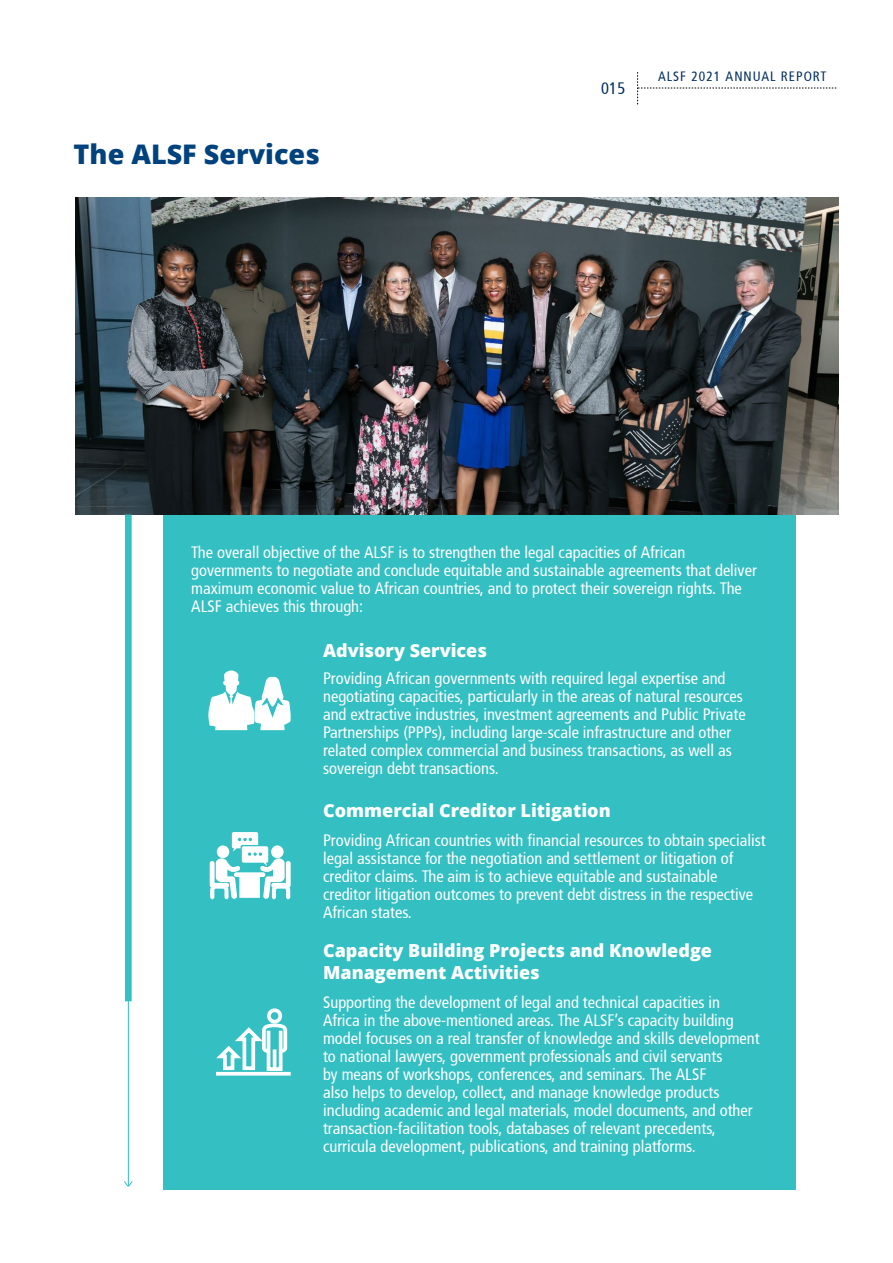
<style>
.page{position:relative;width:893px;height:1263px;background:#fff}
.page>*{position:absolute;margin:0;border:0;box-sizing:border-box;transform-origin:0 0}
.t1{font:800 27px "Open Sans";color:#00427e}
.t2{font:800 18px/21.6px "Open Sans";color:#fff}
.t3{font:16.5px/18px "Articulate Narrow";color:#fff}
.t4{font:16.5px "Articulate Narrow";color:#002e5e}
.t5{font:13.5px "Articulate Narrow";letter-spacing:.075em;color:#002e5e}
</style>
<div class="page">
<svg style="left:637px;top:72px;width:199px;height:32px"></svg>
<div style="left:163px;top:514px;width:633px;height:676px;background:#34bfc2"></div>
<img style="left:75px;top:197px;width:764px;height:317px">
<div style="left:125px;top:514px;width:7px;height:487px;background:#34bfc2"></div>
<hr style="left:128px;top:714px;width:1px;height:472px;background:#34bfc2">
<svg style="left:124px;top:1180px;width:9px;height:7px"></svg>
<svg style="left:208px;top:670px;width:83px;height:60px"></svg>
<svg style="left:210px;top:832px;width:81px;height:67px"></svg>
<svg style="left:216px;top:1008px;width:72px;height:64px"></svg>
<hr style="left:216px;top:1072px;width:75px;height:3px;background:#fff">
<h1 class="t1" style="left:74px;top:133px;width:248px">The ALSF Services</h1>
<p class="t4" style="left:601px;top:79px;width:26px">015</p>
<p class="t5" style="left:658px;top:68px;width:170px">ALSF 2021 Annual Report</p>
<p class="t3" style="left:191px;top:543px;width:567px">The overall objective of the ALSF is to strengthen the legal capacities of African governments to negotiate and conclude equitable and sustainable agreements that deliver maximum economic value to African countries, and to protect their sovereign rights. The ALSF achieves this through:</p>
<p class="t2" style="left:323px;top:639px;width:165px">Advisory Services</p>
<p class="t3" style="left:323px;top:669px;width:424px">Providing African governments with required legal expertise and negotiating capacities, particularly in the areas of natural resources and extractive industries, investment agreements and Public Private Partnerships (PPPs), including large-scale infrastructure and other related complex commercial and business transactions, as well as sovereign debt transactions.</p>
<p class="t2" style="left:323px;top:798px;width:289px">Commercial Creditor Litigation</p>
<p class="t3" style="left:323px;top:831px;width:444px">Providing African countries with financial resources to obtain specialist legal assistance for the negotiation and settlement or litigation of creditor claims. The aim is to achieve equitable and sustainable creditor litigation outcomes to prevent debt distress in the respective African states.</p>
<p class="t2" style="left:323px;top:939px;width:390px">Capacity Building Projects and Knowledge<br>Management Activities</p>
<p class="t3" style="left:323px;top:993px;width:438px">Supporting the development of legal and technical capacities in Africa in the above-mentioned areas. The ALSF’s capacity building model focuses on a real transfer of knowledge and skills development to national lawyers, government professionals and civil servants<br>by means of workshops, conferences, and seminars. The ALSF<br>also helps to develop, collect, and manage knowledge products including academic and legal materials, model documents, and other transaction-facilitation tools, databases of relevant precedents, curricula development, publications, and training platforms.</p>
</div>
